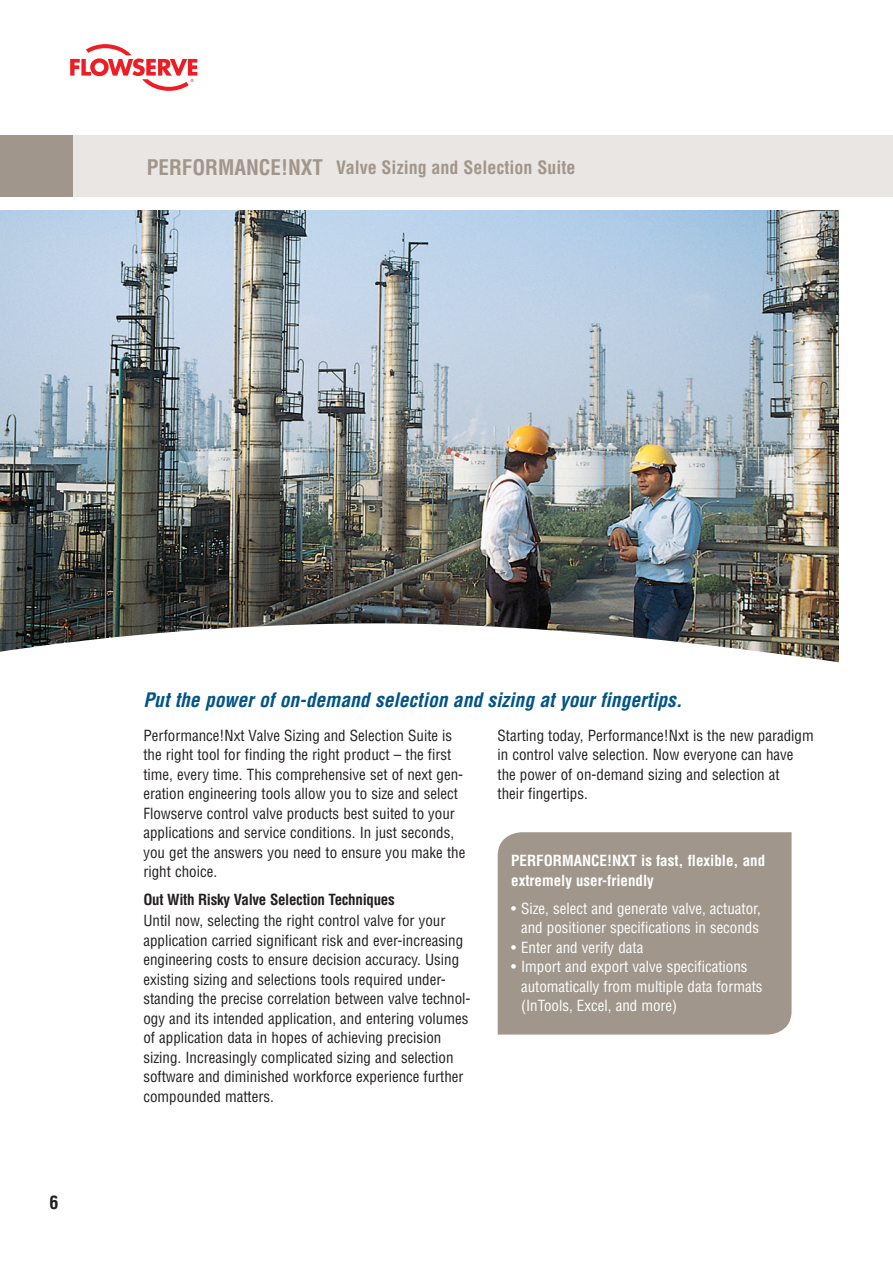
<style>
.page{position:relative;width:893px;height:1263px;background:#fff}
.page>*{position:absolute;margin:0;border:0;box-sizing:border-box;transform-origin:0 0}
.FCD-TOC_header{font:700 condensed 21px "Helvetica LT Std";color:#a1968b}
.FCD-Sub_Header{font:italic 700 condensed 19.5px "Helvetica LT Std";color:#005486}
.MB-Body_Copy{font:700 condensed 18px "Helvetica LT Std";color:#a1968b}
.t1{font:700 condensed 18px "Helvetica LT Std";color:#231f20}
.MB-Body_Copy-2{font:condensed 15px/19.5px "Helvetica LT Std";color:#231f20}
.t2{font:condensed 15px/19.5px "Helvetica LT Std";color:#fff;text-align:center}
.MB-Body_Copy-3{font:700 condensed 15px/19.5px "Helvetica LT Std";color:#fff}
.FCD-Blk_Subhead{font:700 condensed 15px "Helvetica LT Std";letter-spacing:-.02em;color:#231f20}
</style>
<div class="page">
<svg style="left:70px;top:44px;width:127px;height:47px"></svg>
<div style="left:68px;top:135px;width:825px;height:62px;background:#eae6e3"></div>
<div style="left:0;top:135px;width:72px;height:62px;background:#a1968b"></div>
<div style="left:498px;top:832px;width:294px;height:202px;background:#a1968b"></div>
<img style="left:0;top:210px;width:839px;height:413px">
<svg style="left:0;top:623px;width:839px;height:40px"></svg>
<p class="FCD-TOC_header" style="left:147px;top:154px;width:178px">PERFORMANCE!NXT</p>
<p class="MB-Body_Copy" style="left:336px;top:156px;width:241px">Valve Sizing and Selection Suite</p>
<p class="t1" style="left:49px;top:1191px;width:10px">6</p>
<p class="FCD-Sub_Header" style="left:143px;top:688px;width:540px">Put the power of on-demand selection and sizing at your fingertips.</p>
<p class="MB-Body_Copy-2" style="left:143px;top:726px;width:323px">Performance!Nxt Valve Sizing and Selection Suite is the right tool for finding the right product – the first time, every time. This comprehensive set of next gen&shy;eration engineering tools allow you to size and select Flowserve control valve products best suited to your applications and service conditions. In just seconds, you get the answers you need to ensure you make the right choice.</p>
<p class="FCD-Blk_Subhead" style="left:143px;top:890px;width:253px">Out With Risky Valve Selection Techniques</p>
<p class="MB-Body_Copy-2" style="left:143px;top:911px;width:329px">Until now, selecting the right control valve for your application carried significant risk and ever-increasing engineering costs to ensure decision accuracy. Using existing sizing and selections tools required under&shy;standing the precise correlation between valve technol&shy;ogy and its intended application, and entering volumes of application data in hopes of achieving precision sizing. Increasingly complicated sizing and selection software and diminished workforce experience further compounded matters.</p>
<p class="MB-Body_Copy-2" style="left:497px;top:726px;width:318px">Starting today, Performance!Nxt is the new paradigm in control valve selection. Now everyone can have the power of on-demand sizing and selection at<br>their fingertips.</p>
<p class="MB-Body_Copy-3" style="left:511px;top:851px;width:256px">PERFORMANCE!NXT is fast, flexible, and extremely user-friendly</p>
<p class="t2" style="left:511px;top:898px;width:251px">• Size, select and generate valve, actuator, and positioner specifications in seconds</p>
<p class="t2" style="left:511px;top:937px;width:134px">• Enter and verify data</p>
<p class="t2" style="left:521px;top:957px;width:243px;text-align:left;text-indent:-10px">• Import and export valve specifications automatically from multiple data formats (InTools, Excel, and more)</p>
</div>
